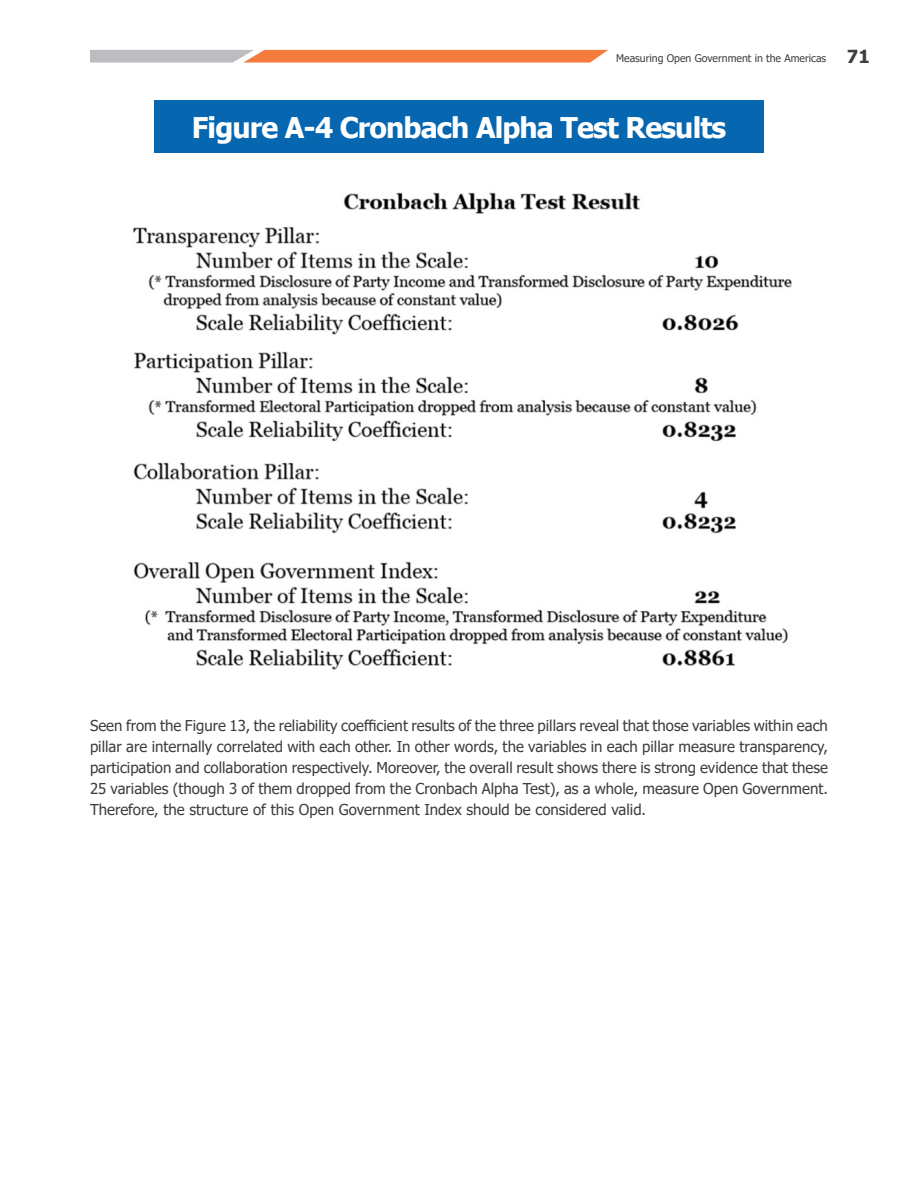
<style>
.page{position:relative;width:918px;height:1188px;background:#fff}
.page>*{position:absolute;margin:0;border:0;box-sizing:border-box;transform-origin:0 0}
.parrafo_normal{font:700 28.5px "Tahoma";letter-spacing:-.03em;color:#fff}
.parrafo_normal-2{font:15px/21px "Tahoma";color:#3e3e3f;text-align:justify}
.t1{font:10.5px "Tahoma";color:#3e3e3f}
.s1{font-weight:700;font-size:18px}
</style>
<div class="page">
<svg style="left:90px;top:50px;width:518px;height:13px;background:#e49770"></svg>
<div style="left:154px;top:100px;width:610px;height:52px;background:#0666b0"></div>
<img style="left:133px;top:192px;width:659px;height:478px">
<p class="t1" style="left:616px;top:51px;width:255px">Measuring Open Government in the Americas <span class="s1">71</span></p>
<p class="parrafo_normal" style="left:192px;top:108px;width:536px">Figure A-4 Cronbach Alpha Test Results</p>
<p class="parrafo_normal-2" style="left:90px;top:715px;width:739px">Seen from the Figure 13, the reliability coefficient results of the three pillars reveal that those variables within each pillar are internally correlated with each other. In other words, the variables in each pillar measure transparency, participation and collaboration respectively. Moreover, the overall result shows there is strong evidence that these 25 variables (though 3 of them dropped from the Cronbach Alpha Test), as a whole, measure Open Government.<br>Therefore, the structure of this Open Government Index should be considered valid.</p>
</div>
